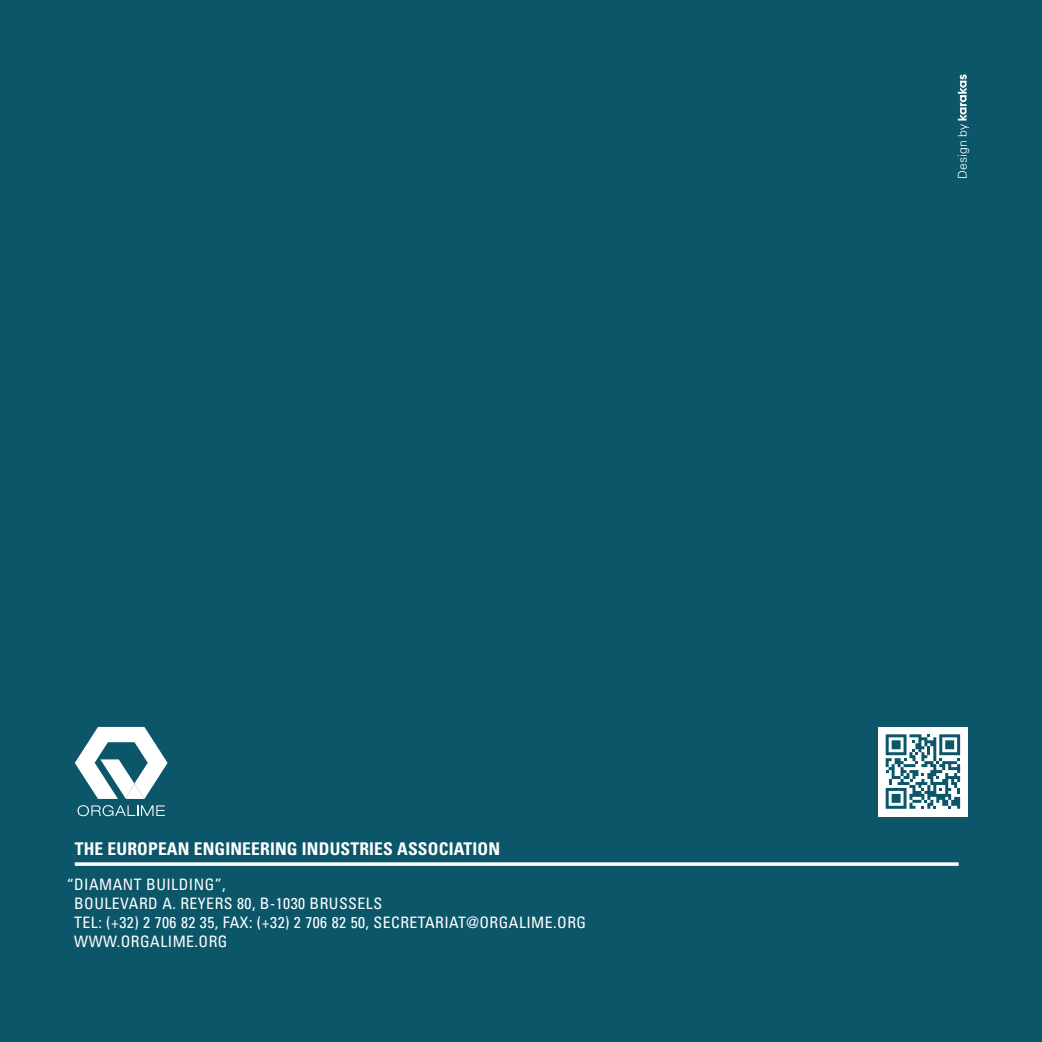
<style>
.page{position:relative;width:1042px;height:1042px;background:#0c566a}
.page>*{position:absolute;margin:0;border:0;box-sizing:border-box;transform-origin:0 0}
.t1{font:700 condensed 17.5px "Univers LT Std";letter-spacing:.01em;color:#fff}
.t2{font:condensed 15.75px/19.2px "Univers LT Std";letter-spacing:.03em;color:#fff}
.t3{font:300 12.25px "Univers LT Std";letter-spacing:.015em;color:#fff}
</style>
<div class="page">
<svg style="left:75px;top:862px;width:883px;height:4px;background:#e0e9ec"></svg>
<svg style="left:78px;top:805px;width:87px;height:11px"></svg>
<svg style="left:75px;top:727px;width:93px;height:72px"></svg>
<svg style="left:958px;top:74px;width:9px;height:47px"></svg>
<div style="left:878px;top:727px;width:89px;height:89px;background:#fff"></div>
<svg style="left:885px;top:734px;width:75px;height:75px"></svg>
<p class="t1" style="left:75px;top:838px;width:427px">THE EUROPEAN ENGINEERING INDUSTRIES ASSOCIATION</p>
<p class="t2" style="left:74px;top:874px;width:513px;text-indent:-7px">“DIAMANT BUILDING”,<br>BOULEVARD A. REYERS 80, B-1030 BRUSSELS<br>TEL: (+32) 2 706 82 35, FAX: (+32) 2 706 82 50, SECRETARIAT@ORGALIME.ORG WWW.ORGALIME.ORG</p>
<p class="t3" style="left:955px;top:179px;width:57px;rotate:-90deg">Design by</p>
</div>
